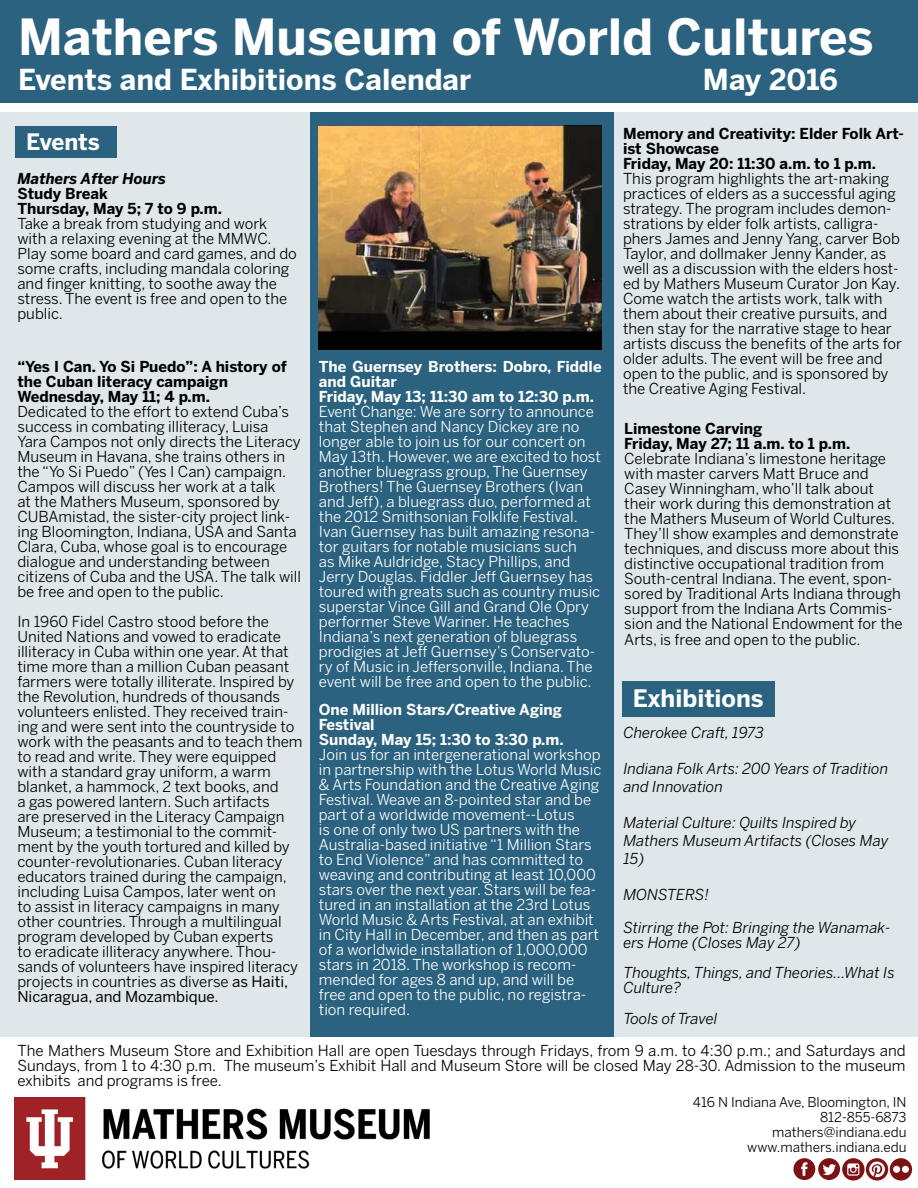
<style>
.page{position:relative;width:918px;height:1188px;background:#fff}
.page>*{position:absolute;margin:0;border:0;box-sizing:border-box;transform-origin:0 0}
.t1{font:700 49.5px "Benton Sans";color:#fff}
.t2{font:700 28.65px "Benton Sans";color:#fff}
.t3{font:700 23.85px "Benton Sans";color:#fff}
.t4{font:700 22.5px "Benton Sans";letter-spacing:-.005em;color:#fff}
.t5{font:15px/15px "Benton Sans";color:#000}
.t6{font:15px/15px "Benton Sans";color:#fff}
.t7{font:italic 15px/18px "Benton Sans";color:#000}
.t8{font:700 15px/15px "Benton Sans";color:#000}
.t9{font:700 15px/15px "Benton Sans";color:#fff}
.t10{font:italic 700 15px "Benton Sans";color:#000}
.t11{font:13.5px "Benton Sans";color:#000}
.s1{font-style:inherit}
</style>
<div class="page">
<div style="left:614px;top:112px;width:304px;height:925px;background:#dfe7eb"></div>
<div style="left:0;top:112px;width:310px;height:925px;background:#dfe7eb"></div>
<div style="left:310px;top:112px;width:304px;height:925px;background:#2b627f"></div>
<div style="left:0;top:0;width:918px;height:103px;background:#2b627f"></div>
<div style="left:622px;top:682px;width:153px;height:35px;background:#2b627f"></div>
<div style="left:15px;top:126px;width:101px;height:32px;background:#2b627f"></div>
<svg style="left:793px;top:1158px;width:119px;height:23px"></svg>
<img style="left:15px;top:1097px;width:415px;height:83px">
<img style="left:319px;top:126px;width:283px;height:224px">
<p class="t1" style="left:18px;top:6px;width:857px">Mathers Museum of World Cultures</p>
<p class="t2" style="left:18px;top:62px;width:455px">Events and Exhibitions Calendar</p>
<p class="t2" style="left:703px;top:62px;width:137px">May 2016</p>
<p class="t4" style="left:26px;top:128px;width:75px">Events</p>
<p class="t8" style="left:623px;top:126px;width:282px">Memory and Creativity: Elder Folk Art&shy;ist Showcase</p>
<p class="t8" style="left:623px;top:156px;width:254px">Friday, May 20: 11:30 a.m. to 1 p.m.</p>
<p class="t5" style="left:623px;top:171px;width:280px">This program highlights the art-making practices of elders as a successful aging strategy. The program includes demon&shy;strations by elder folk artists, calligra&shy;phers James and Jenny Yang, carver Bob Taylor, and dollmaker Jenny Kander, as well as a discussion with the elders host&shy;ed by Mathers Museum Curator Jon Kay.<br>Come watch the artists work, talk with them about their creative pursuits, and then stay for the narrative stage to hear artists discuss the benefits of the arts for older adults. The event will be free and open to the public, and is sponsored by the Creative Aging Festival.</p>
<p class="t10" style="left:17px;top:169px;width:150px">Mathers After Hours</p>
<p class="t8" style="left:17px;top:186px;width:92px">Study Break</p>
<p class="t8" style="left:17px;top:201px;width:206px">Thursday, May 5; 7 to 9 p.m.</p>
<p class="t5" style="left:17px;top:216px;width:281px">Take a break from studying and work with a relaxing evening at the MMWC.<br>Play some board and card games, and do some crafts, including mandala coloring and finger knitting, to soothe away the stress. The event is free and open to the public.</p>
<p class="t9" style="left:319px;top:360px;width:284px">The Guernsey Brothers: Dobro, Fiddle and Guitar</p>
<p class="t9" style="left:319px;top:390px;width:277px">Friday, May 13; 11:30 am to 12:30 p.m.</p>
<p class="t6" style="left:319px;top:405px;width:283px">Event Change: We are sorry to announce that Stephen and Nancy Dickey are no longer able to join us for our concert on May 13th. However, we are excited to host another bluegrass group, The Guernsey Brothers! The Guernsey Brothers (Ivan and Jeff), a bluegrass duo, performed at the 2012 Smithsonian Folklife Festival.<br>Ivan Guernsey has built amazing resona&shy;tor guitars for notable musicians such<br>as Mike Auldridge, Stacy Phillips, and Jerry Douglas. Fiddler Jeff Guernsey has toured with greats such as country music superstar Vince Gill and Grand Ole Opry performer Steve Wariner. He teaches Indiana’s next generation of bluegrass prodigies at Jeff Guernsey’s Conservato&shy;ry of Music in Jeffersonville, Indiana. The event will be free and open to the public.</p>
<p class="t8" style="left:17px;top:360px;width:271px">“Yes I Can. Yo Si Puedo”: A history of the Cuban literacy campaign</p>
<p class="t8" style="left:17px;top:390px;width:194px">Wednesday, May 11; 4 p.m.</p>
<p class="t5" style="left:17px;top:405px;width:285px">Dedicated to the effort to extend Cuba’s success in combating illiteracy, Luisa Yara Campos not only directs the Literacy Museum in Havana, she trains others in the “Yo Si Puedo” (Yes I Can) campaign.<br>Campos will discuss her work at a talk<br>at the Mathers Museum, sponsored by CUBAmistad, the sister-city project link&shy;ing Bloomington, Indiana, USA and Santa Clara, Cuba, whose goal is to encourage dialogue and understanding between citizens of Cuba and the USA. The talk will be free and open to the public.</p>
<p class="t5" style="left:17px;top:615px;width:287px">In 1960 Fidel Castro stood before the United Nations and vowed to eradicate illiteracy in Cuba within one year. At that time more than a million Cuban peasant farmers were totally illiterate. Inspired by the Revolution, hundreds of thousands volunteers enlisted. They received train&shy;ing and were sent into the countryside to work with the peasants and to teach them to read and write. They were equipped with a standard gray uniform, a warm blanket, a hammock, 2 text books, and<br>a gas powered lantern. Such artifacts<br>are preserved in the Literacy Campaign Museum; a testimonial to the commit&shy;ment by the youth tortured and killed by counter-revolutionaries. Cuban literacy educators trained during the campaign, including Luisa Campos, later went on<br>to assist in literacy campaigns in many other countries. Through a multilingual program developed by Cuban experts<br>to eradicate illiteracy anywhere. Thou&shy;sands of volunteers have inspired literacy projects in countries as diverse <span class="s1">as Haiti, Nicaragua, and Mozambique.</span></p>
<p class="t8" style="left:624px;top:422px;width:140px">Limestone Carving</p>
<p class="t8" style="left:624px;top:437px;width:228px">Friday, May 27; 11 a.m. to 1 p.m.</p>
<p class="t5" style="left:624px;top:451px;width:280px">Celebrate Indiana’s limestone heritage with master carvers Matt Bruce and Casey Winningham, who’ll talk about their work during this demonstration at the Mathers Museum of World Cultures.<br>They’ll show examples and demonstrate techniques, and discuss more about this distinctive occupational tradition from South-central Indiana. The event, spon&shy;sored by Traditional Arts Indiana through support from the Indiana Arts Commis&shy;sion and the National Endowment for the Arts, is free and open to the public.</p>
<p class="t3" style="left:633px;top:684px;width:132px">Exhibitions</p>
<p class="t9" style="left:319px;top:702px;width:245px">One Million Stars/Creative Aging<br>Festival</p>
<p class="t9" style="left:319px;top:732px;width:246px">Sunday, May 15; 1:30 to 3:30 p.m.</p>
<p class="t6" style="left:319px;top:747px;width:284px">Join us for an intergenerational workshop in partnership with the Lotus World Music &amp; Arts Foundation and the Creative Aging Festival. Weave an 8-pointed star and be part of a worldwide movement--Lotus<br>is one of only two US partners with the Australia-based initiative “1 Million Stars to End Violence” and has committed to weaving and contributing at least 10,000 stars over the next year. Stars will be fea&shy;tured in an installation at the 23rd Lotus World Music &amp; Arts Festival, at an exhibit in City Hall in December, and then as part of a worldwide installation of 1,000,000 stars in 2018. The workshop is recom&shy;mended for ages 8 and up, and will be free and open to the public, no registra&shy;tion required.</p>
<p class="t7" style="left:623px;top:724px;width:142px">Cherokee Craft, 1973</p>
<p class="t7" style="left:623px;top:760px;width:267px">Indiana Folk Arts: 200 Years of Tradition and Innovation</p>
<p class="t7" style="left:623px;top:814px;width:267px">Material Culture: Quilts Inspired by<br>Mathers Museum Artifacts (Closes May<br>15)</p>
<p class="t7" style="left:623px;top:886px;width:87px">MONSTERS!</p>
<p class="t7" style="left:623px;top:920px;width:269px;line-height:15px">Stirring the Pot: Bringing the Wanamak&shy;ers Home (Closes May 27)</p>
<p class="t7" style="left:623px;top:965px;width:273px;line-height:15px">Thoughts, Things, and Theories...What Is<br>Culture?</p>
<p class="t7" style="left:623px;top:1010px;width:95px">Tools of Travel</p>
<p class="t5" style="left:17px;top:1043px;width:890px;text-align:justify">The Mathers Museum Store and Exhibition Hall are open Tuesdays through Fridays, from 9 a.m. to 4:30 p.m.; and Saturdays and Sundays, from 1 to 4:30 p.m. The museum’s Exhibit Hall and Museum Store will be closed May 28-30. Admission to the museum exhibits and programs is free.</p>
<p class="t11" style="left:693px;top:1094px;width:215px">416 N Indiana Ave, Bloomington, IN</p>
<p class="t11" style="left:820px;top:1109px;width:88px">812-855-6873</p>
<p class="t11" style="left:772px;top:1124px;width:136px">mathers@indiana.edu</p>
<p class="t11" style="left:747px;top:1139px;width:161px">www.mathers.indiana.edu</p>
</div>
